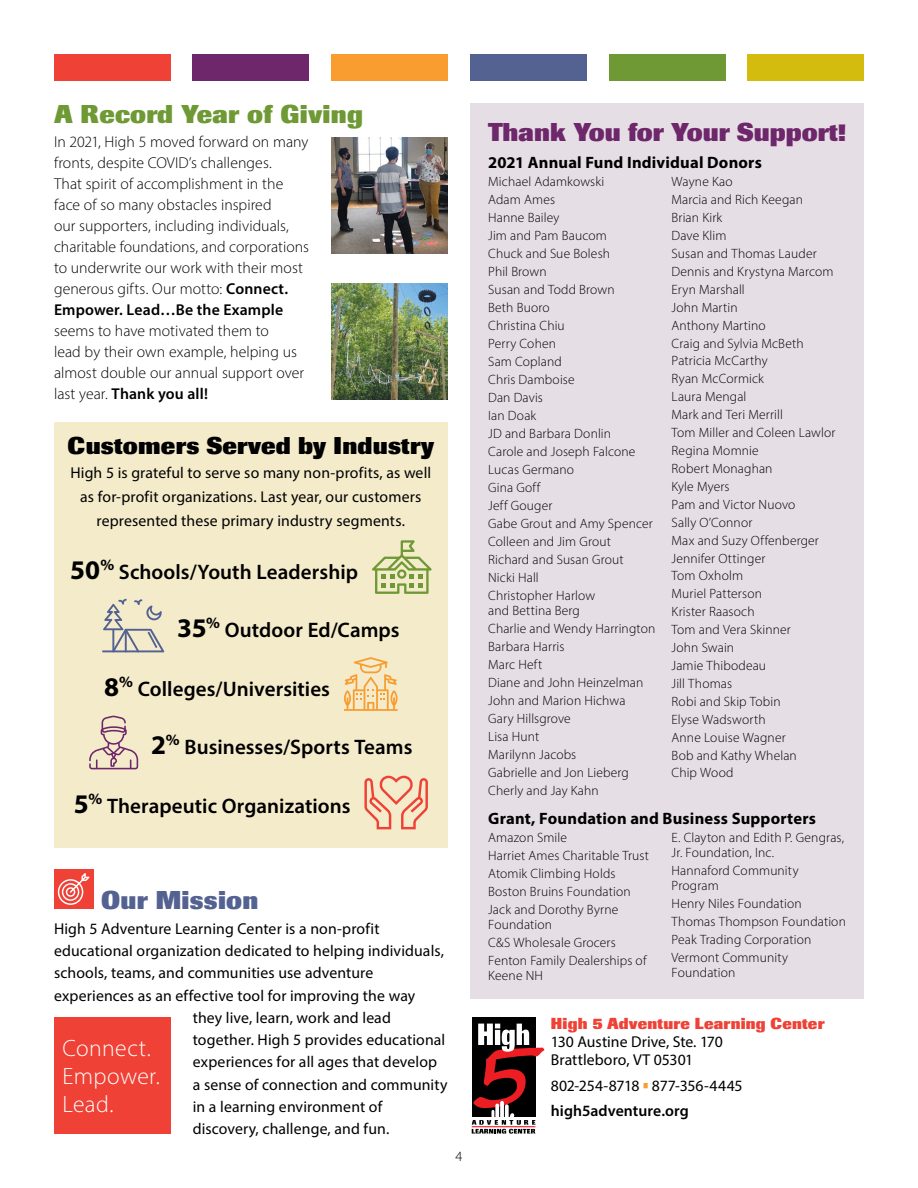
<style>
.page{position:relative;width:918px;height:1188px;background:#fff}
.page>*{position:absolute;margin:0;border:0;box-sizing:border-box;transform-origin:0 0}
.t1{font:800 25.5px "Imago";color:#6d276a}
.t2{font:800 25.5px "Imago";letter-spacing:.01em;color:#6e9934}
.t3{font:800 25.5px "Imago";letter-spacing:.01em;color:#546292}
.t4{font:800 24px "Imago";letter-spacing:.01em;color:#000}
.t5{font:300 23.7px/28.3px "Myriad Pro";letter-spacing:.015em;color:#fff}
.t6{font:600 21px "Myriad Pro";letter-spacing:.005em;color:#000}
.t7{font:700 16.5px "Myriad Pro";letter-spacing:.01em;color:#000}
.t8{font:15.75px/24px "Myriad Pro";letter-spacing:.005em;color:#000}
.t9{font:300 15.75px/21px "Myriad Pro";color:#000}
.t10{font:800 15.75px "Imago";letter-spacing:.015em;color:#ef4135}
.t11{font:300 14.25px "Myriad Pro";color:#000}
.t12{font:300 13.5px/18px "Myriad Pro";letter-spacing:.01em;color:#000}
.s1{font-weight:600}
.s2{font-weight:700;font-size:27px}
.s3{color:#f99d31}
</style>
<div class="page">
<img style="left:332px;top:137px;width:116px;height:116px">
<div style="left:470px;top:104px;width:394px;height:895px;background:#e6dee5"></div>
<div style="left:54px;top:869px;width:39px;height:40px;background:#ef4135"></div>
<svg style="left:58px;top:873px;width:31px;height:32px"></svg>
<div style="left:54px;top:54px;width:116px;height:27px;background:#ef4135"></div>
<div style="left:332px;top:54px;width:116px;height:27px;background:#f99d31"></div>
<div style="left:193px;top:54px;width:116px;height:27px;background:#6d276a"></div>
<div style="left:470px;top:54px;width:116px;height:27px;background:#546292"></div>
<div style="left:609px;top:54px;width:116px;height:27px;background:#6e9934"></div>
<div style="left:748px;top:54px;width:116px;height:27px;background:#d4bc0e"></div>
<img style="left:332px;top:283px;width:116px;height:117px">
<div style="left:472px;top:1017px;width:63px;height:100px;background:#000"></div>
<svg style="left:472px;top:1024px;width:72px;height:110px"></svg>
<div style="left:54px;top:422px;width:394px;height:426px;background:#f4ebcb"></div>
<svg style="left:372px;top:540px;width:60px;height:54px"></svg>
<svg style="left:102px;top:599px;width:62px;height:53px"></svg>
<svg style="left:343px;top:657px;width:55px;height:54px"></svg>
<svg style="left:89px;top:716px;width:49px;height:53px"></svg>
<svg style="left:364px;top:775px;width:64px;height:54px"></svg>
<div style="left:54px;top:1018px;width:116px;height:116px;background:#ef4135"></div>
<h1 class="t2" style="left:54px;top:99px;width:310px">A Record Year of Giving</h1>
<p class="t9" style="left:54px;top:132px;width:257px">In 2021, High 5 moved forward on many fronts, despite COVID’s challenges.<br>That spirit of accomplishment in the face of so many obstacles inspired<br>our supporters, including individuals, charitable foundations, and corporations to underwrite our work with their most generous gifts. Our motto: <span class="s1">Connect.<br>Empower. Lead…Be the Example</span></p>
<p class="t9" style="left:54px;top:321px;width:252px">seems to have motivated them to<br>lead by their own example, helping us almost double our annual support over last year. <span class="s1">Thank you all!</span></p>
<h2 class="t4" style="left:68px;top:432px;width:368px">Customers Served by Industry</h2>
<p class="t8" style="left:71px;top:461px;width:362px;text-align:center">High 5 is grateful to serve so many non-profits, as well as for-profit organizations. Last year, our customers represented these primary industry segments.</p>
<h3 class="t6" style="left:70px;top:558px;width:289px"><span class="s2">50</span><sup>%</sup> Schools/Youth Leadership</h3>
<h3 class="t6" style="left:177px;top:617px;width:224px"><span class="s2">35</span><sup>%</sup> Outdoor Ed/Camps</h3>
<h3 class="t6" style="left:104px;top:675px;width:227px"><span class="s2">8</span><sup>%</sup> Colleges/Universities</h3>
<h3 class="t6" style="left:151px;top:734px;width:263px"><span class="s2">2</span><sup>%</sup> Businesses/Sports Teams</h3>
<h3 class="t6" style="left:74px;top:792px;width:278px"><span class="s2">5</span><sup>%</sup> Therapeutic Organizations</h3>
<h1 class="t3" style="left:101px;top:884px;width:159px">Our Mission</h1>
<p class="t8" style="left:54px;top:916px;width:327px">High 5 Adventure Learning Center is a non-profit</p>
<p class="t8" style="left:54px;top:939px;width:392px">educational organization dedicated to helping individuals,</p>
<p class="t8" style="left:54px;top:961px;width:321px">schools, teams, and communities use adventure</p>
<p class="t8" style="left:54px;top:983px;width:363px">experiences as an effective tool for improving the way</p>
<p class="t8" style="left:193px;top:1005px;width:200px">they live, learn, work and lead</p>
<p class="t8" style="left:193px;top:1027px;width:254px">together. High 5 provides educational</p>
<p class="t8" style="left:193px;top:1050px;width:246px">experiences for all ages that develop</p>
<p class="t8" style="left:193px;top:1072px;width:256px">a sense of connection and community</p>
<p class="t8" style="left:193px;top:1094px;width:191px">in a learning environment of</p>
<p class="t8" style="left:193px;top:1116px;width:198px">discovery, challenge, and fun.</p>
<h3 class="t5" style="left:63px;top:1033px;width:99px">Connect.<br>Empower.<br>Lead.</h3>
<p class="t11" style="left:456px;top:1148px;width:8px">4</p>
<h1 class="t1" style="left:488px;top:117px;width:359px">Thank You for Your Support!</h1>
<p class="t7" style="left:488px;top:152px;width:275px">2021 Annual Fund Individual Donors</p>
<p class="t12" style="left:488px;top:173px;width:166px">Michael Adamkowski<br>Adam Ames<br>Hanne Bailey<br>Jim and Pam Baucom<br>Chuck and Sue Bolesh<br>Phil Brown<br>Susan and Todd Brown<br>Beth Buoro<br>Christina Chiu<br>Perry Cohen<br>Sam Copland<br>Chris Damboise<br>Dan Davis<br>Ian Doak<br>JD and Barbara Donlin<br>Carole and Joseph Falcone<br>Lucas Germano<br>Gina Goff<br>Jeff Gouger<br>Gabe Grout and Amy Spencer<br>Colleen and Jim Grout<br>Richard and Susan Grout<br>Nicki Hall<br>Christopher Harlow</p>
<p class="t12" style="left:488px;top:602px;width:169px">and Bettina Berg<br>Charlie and Wendy Harrington<br>Barbara Harris<br>Marc Heft<br>Diane and John Heinzelman<br>John and Marion Hichwa<br>Gary Hillsgrove<br>Lisa Hunt<br>Marilynn Jacobs<br>Gabrielle and Jon Lieberg<br>Cherly and Jay Kahn</p>
<p class="t12" style="left:672px;top:173px;width:165px">Wayne Kao<br>Marcia and Rich Keegan<br>Brian Kirk<br>Dave Klim<br>Susan and Thomas Lauder<br>Dennis and Krystyna Marcom<br>Eryn Marshall<br>John Martin<br>Anthony Martino<br>Craig and Sylvia McBeth<br>Patricia McCarthy<br>Ryan McCormick<br>Laura Mengal<br>Mark and Teri Merrill<br>Tom Miller and Coleen Lawlor<br>Regina Momnie<br>Robert Monaghan<br>Kyle Myers<br>Pam and Victor Nuovo<br>Sally O’Connor<br>Max and Suzy Offenberger<br>Jennifer Ottinger<br>Tom Oxholm<br>Muriel Patterson<br>Krister Raasoch<br>Tom and Vera Skinner<br>John Swain<br>Jamie Thibodeau<br>Jill Thomas<br>Robi and Skip Tobin<br>Elyse Wadsworth<br>Anne Louise Wagner<br>Bob and Kathy Whelan<br>Chip Wood</p>
<p class="t7" style="left:488px;top:808px;width:329px">Grant, Foundation and Business Supporters</p>
<p class="t12" style="left:488px;top:828px;width:162px">Amazon Smile<br>Harriet Ames Charitable Trust<br>Atomik Climbing Holds<br>Boston Bruins Foundation<br>Jack and Dorothy Byrne</p>
<p class="t12" style="left:488px;top:915px;width:160px">Foundation<br>C&amp;S Wholesale Grocers<br>Fenton Family Dealerships of</p>
<p class="t12" style="left:488px;top:966px;width:56px">Keene NH</p>
<p class="t12" style="left:672px;top:830px;width:174px;line-height:15px">E. Clayton and Edith P. Gengras,<br>Jr. Foundation, Inc.</p>
<p class="t12" style="left:672px;top:863px;width:129px;line-height:15px">Hannaford Community<br>Program</p>
<p class="t12" style="left:672px;top:894px;width:176px">Henry Niles Foundation<br>Thomas Thompson Foundation<br>Peak Trading Corporation<br>Vermont Community</p>
<p class="t12" style="left:672px;top:963px;width:65px">Foundation</p>
<p class="t10" style="left:551px;top:1014px;width:275px">High 5 Adventure Learning Center</p>
<p class="t8" style="left:551px;top:1033px;width:173px;line-height:18px">130 Austine Drive, Ste. 170<br>Brattleboro, VT 05301</p>
<p class="t8" style="left:551px;top:1073px;width:193px;line-height:25.5px">802-254-8718 <span class="s3">■</span> 877-356-4445 <span class="s1">high5adventure.org</span></p>
</div>
